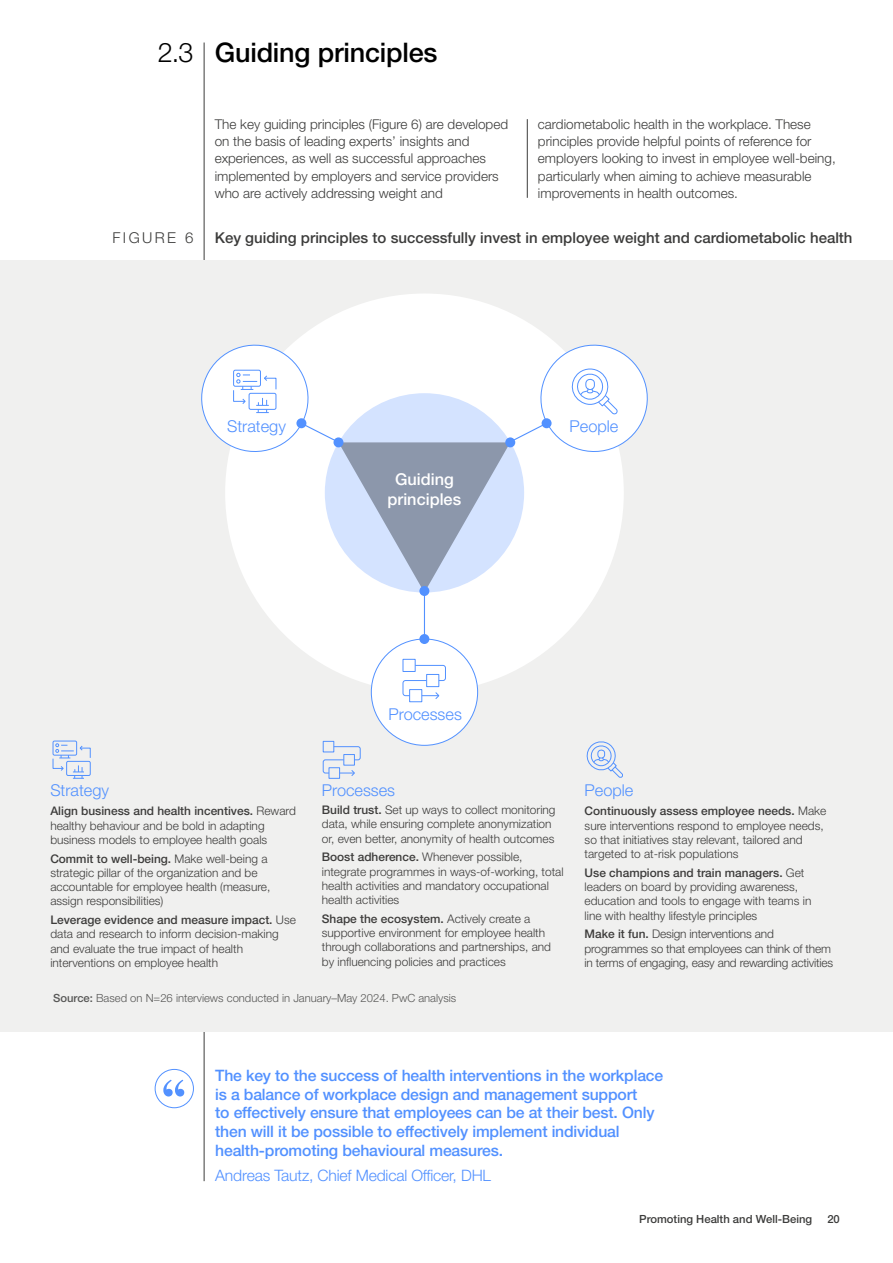
<style>
.page{position:relative;width:893px;height:1263px;background:#fff}
.page>*{position:absolute;margin:0;border:0;box-sizing:border-box;transform-origin:0 0}
.t1{font:500 27px "Helvetica Neue LT Pro";letter-spacing:-.005em;color:#000}
.t2{font:300 16.35px "Helvetica Neue LT Pro";color:#5291ff}
.t3{font:500 16.35px/19.6px "Helvetica Neue LT Pro";color:#fff;text-align:center}
.t4{font:500 15.75px/18.8px "Helvetica Neue LT Pro";letter-spacing:-.01em;color:#5291ff}
.t5{font:300 15.75px "Helvetica Neue LT Pro";letter-spacing:-.01em;color:#5291ff}
.t6{font:500 15px "Helvetica Neue LT Pro";color:#3c3c3b}
.t7{font:300 15px "Helvetica Neue LT Pro";letter-spacing:.16em;color:#3c3c3b}
.t8{font:300 13.5px/17.2px "Helvetica Neue LT Pro";color:#3c3c3b}
.t9{font:300 11.85px/14.2px "Helvetica Neue LT Pro";color:#3d3c3b}
.t10{font:300 11.25px "Helvetica Neue LT Pro";color:#575756}
.t11{font:500 11.25px "Helvetica Neue LT Pro";color:#3c3c3b}
.s1{font-weight:300}
.s2{font-weight:500}
</style>
<div class="page">
<hr style="left:527px;top:119px;width:1px;height:79px;background:#3c3c3b">
<hr style="left:204px;top:43px;width:1px;height:1138px;background:#3c3c3b">
<div style="left:0;top:260px;width:893px;height:772px;background:#f0f0ef"></div>
<div style="left:155px;top:1069px;width:39px;height:39px;border:1px solid #5291ff;border-radius:50%"></div>
<svg style="left:163px;top:1080px;width:21px;height:16px"></svg>
<div style="left:225px;top:293px;width:399px;height:399px;background:#fff;border-radius:50%"></div>
<div style="left:371px;top:639px;width:107px;height:106px;background:#fff;border-radius:50%"></div>
<hr style="left:424px;top:559px;width:1px;height:80px;background:#5291ff">
<svg style="left:419px;top:586px;width:10px;height:10px"></svg>
<div style="left:419px;top:634px;width:10px;height:10px;background:#5291ff;border-radius:50%"></div>
<div style="left:403px;top:659px;width:13px;height:13px;border:1px solid #5291ff"></div>
<div style="left:409px;top:689px;width:13px;height:13px;border:1px solid #5291ff"></div>
<svg style="left:402px;top:665px;width:44px;height:35px"></svg>
<svg style="left:201px;top:339px;width:447px;height:253px"></svg>
<div style="left:53px;top:741px;width:24px;height:14px;border:1px solid #5291ff"></div>
<svg style="left:52px;top:743px;width:39px;height:36px"></svg>
<div style="left:323px;top:741px;width:11px;height:11px;border:1px solid #5291ff"></div>
<div style="left:329px;top:767px;width:11px;height:12px;border:1px solid #5291ff"></div>
<svg style="left:322px;top:746px;width:39px;height:31px"></svg>
<svg style="left:586px;top:741px;width:37px;height:37px"></svg>
<h1 class="t1" style="left:158px;top:36px;width:281px"><span class="s1">2.3</span> Guiding principles</h1>
<p class="t8" style="left:215px;top:115px;width:295px">The key guiding principles (Figure 6) are developed on the basis of leading experts’ insights and experiences, as well as successful approaches implemented by employers and service providers who are actively addressing weight and</p>
<p class="t8" style="left:538px;top:115px;width:299px">cardiometabolic health in the workplace. These principles provide helpful points of reference for employers looking to invest in employee well-being, particularly when aiming to achieve measurable improvements in health outcomes.</p>
<p class="t7" style="left:112px;top:228px;width:82px">FIGURE 6</p>
<p class="t6" style="left:215px;top:229px;width:639px">Key guiding principles to successfully invest in employee weight and cardiometabolic health</p>
<h2 class="t2" style="left:227px;top:416px;width:60px">Strategy</h2>
<h2 class="t2" style="left:569px;top:416px;width:50px">People</h2>
<h2 class="t3" style="left:388px;top:469px;width:75px">Guiding principles</h2>
<h2 class="t2" style="left:389px;top:704px;width:75px">Processes</h2>
<h2 class="t2" style="left:50px;top:780px;width:60px">Strategy</h2>
<p class="t9" style="left:50px;top:804px;width:247px"><span class="s2">Align business and health incentives.</span> Reward healthy behaviour and be bold in adapting business models to employee health goals</p>
<p class="t9" style="left:50px;top:851px;width:222px"><span class="s2">Commit to well-being.</span> Make well-being a strategic pillar of the organization and be accountable for employee health (measure, assign responsibilities)</p>
<p class="t9" style="left:50px;top:912px;width:247px"><span class="s2">Leverage evidence and measure impact.</span> Use data and research to inform decision-making and evaluate the true impact of health interventions on employee health</p>
<h2 class="t2" style="left:322px;top:780px;width:75px">Processes</h2>
<p class="t9" style="left:322px;top:802px;width:235px"><span class="s2">Build trust.</span> Set up ways to collect monitoring data, while ensuring complete anonymization or, even better, anonymity of health outcomes</p>
<p class="t9" style="left:322px;top:850px;width:243px"><span class="s2">Boost adherence.</span> Whenever possible, integrate programmes in ways-of-working, total health activities and mandatory occupational health activities</p>
<p class="t9" style="left:322px;top:911px;width:231px"><span class="s2">Shape the ecosystem.</span> Actively create a supportive environment for employee health through collaborations and partnerships, and by influencing policies and practices</p>
<p class="t10" style="left:53px;top:991px;width:405px"><span class="s2">Source:</span> Based on N=26 interviews conducted in January–May 2024. PwC analysis</p>
<h2 class="t2" style="left:585px;top:780px;width:50px">People</h2>
<p class="t9" style="left:585px;top:804px;width:243px"><span class="s2">Continuously assess employee needs.</span> Make sure interventions respond to employee needs, so that initiatives stay relevant, tailored and targeted to at-risk populations</p>
<p class="t9" style="left:585px;top:865px;width:228px"><span class="s2">Use champions and train managers.</span> Get leaders on board by providing awareness, education and tools to engage with teams in line with healthy lifestyle principles</p>
<p class="t9" style="left:585px;top:927px;width:250px"><span class="s2">Make it fun.</span> Design interventions and programmes so that employees can think of them in terms of engaging, easy and rewarding activities</p>
<p class="t4" style="left:215px;top:1066px;width:450px">The key to the success of health interventions in the workplace is a balance of workplace design and management support<br>to effectively ensure that employees can be at their best. Only then will it be possible to effectively implement individual health-promoting behavioural measures.</p>
<h3 class="t5" style="left:215px;top:1166px;width:277px">Andreas Tautz, Chief Medical Officer, DHL</h3>
<p class="t11" style="left:639px;top:1212px;width:174px">Promoting Health and Well-Being</p>
<p class="t11" style="left:827px;top:1212px;width:14px">20</p>
</div>
